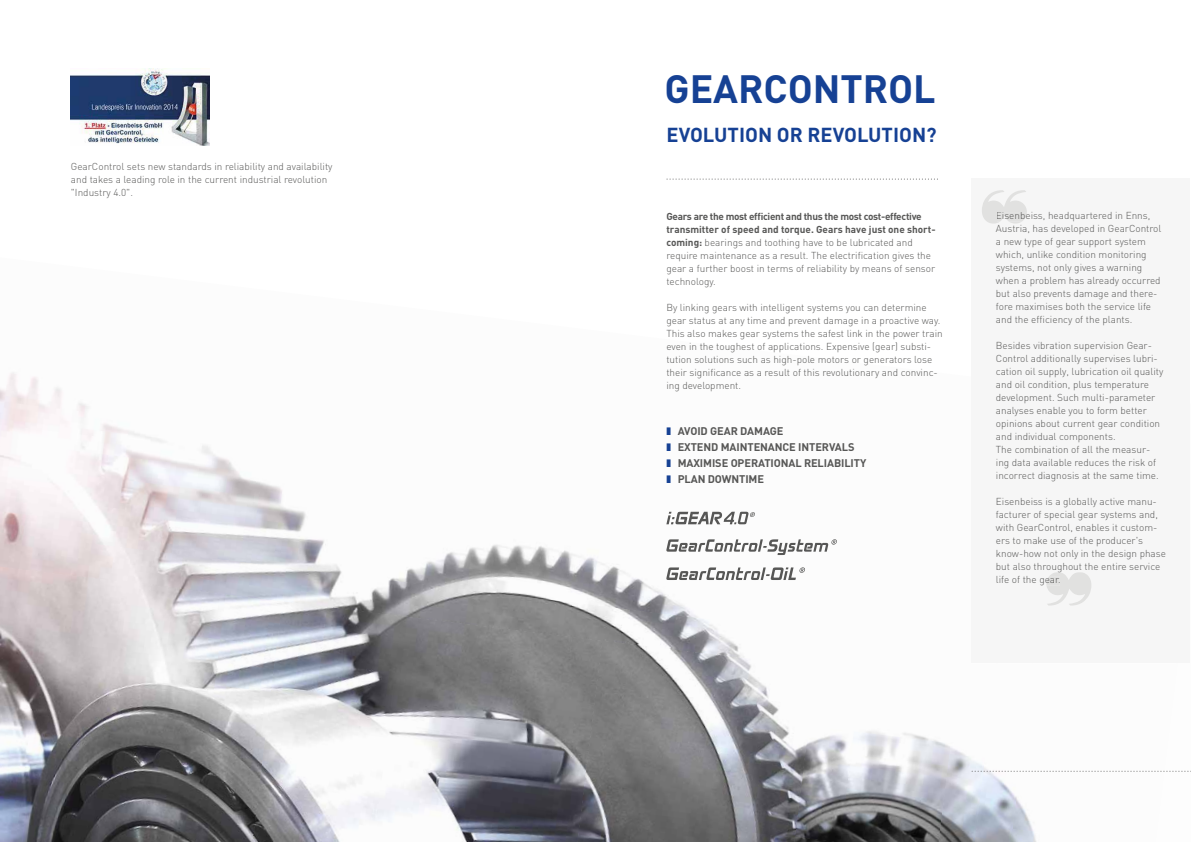
<style>
.page{position:relative;width:1191px;height:842px;background:#fff}
.page>*{position:absolute;margin:0;border:0;box-sizing:border-box;transform-origin:0 0}
.t1{font:700 39px "DIN";color:#164194}
.t2{font:700 20px "DIN";color:#164194}
.t3{font:700 11px/16px "DIN";letter-spacing:-.01em;color:#575756}
.t4{font:300 10px/13px "DIN";color:#575756}
.t5{font:300 10px "DIN";color:#515150}
.s1{font-weight:700}
.s2{color:#164194}
</style>
<div class="page">
<img style="left:0;top:372px;width:250px;height:160px">
<img style="left:250px;top:480px;width:56px;height:52px">
<img style="left:816px;top:731px;width:122px;height:111px">
<img style="left:938px;top:741px;width:36px;height:101px">
<img style="left:0;top:532px;width:782px;height:109px">
<img style="left:974px;top:761px;width:59px;height:81px">
<img style="left:0;top:567px;width:282px;height:275px">
<img style="left:253px;top:601px;width:349px;height:241px">
<img style="left:577px;top:641px;width:239px;height:201px">
<img style="left:1010px;top:829px;width:27px;height:13px">
<img style="left:794px;top:836px;width:45px;height:6px">
<img style="left:252px;top:839px;width:27px;height:3px">
<svg style="left:971px;top:771px;width:220px;height:1px"></svg>
<div style="left:971px;top:179px;width:218px;height:484px;background:#f6f6f6"></div>
<svg style="left:666px;top:539px;width:171px;height:16px"></svg>
<svg style="left:666px;top:512px;width:89px;height:12px"></svg>
<svg style="left:666px;top:179px;width:272px;height:1px"></svg>
<img style="left:71px;top:68px;width:139px;height:77px">
<svg style="left:982px;top:190px;width:44px;height:34px"></svg>
<svg style="left:1046px;top:572px;width:45px;height:33px"></svg>
<svg style="left:666px;top:567px;width:139px;height:13px"></svg>
<p class="t4" style="left:71px;top:160px;width:263px">GearControl sets new standards in reliability and availability and takes a leading role in the current industrial revolution "Industry 4.0".</p>
<h1 class="t1" style="left:664px;top:64px;width:273px">GEARCONTROL</h1>
<h2 class="t2" style="left:666px;top:121px;width:272px">EVOLUTION OR REVOLUTION?</h2>
<p class="t4" style="left:666px;top:209px;width:271px"><span class="s1">Gears are the most efficient and thus the most cost-effective transmitter of speed and torque. Gears have just one short&shy;coming:</span> bearings and toothing have to be lubricated and require maintenance as a result. The electrification gives the gear a further boost in terms of reliability by means of sensor technology.</p>
<p class="t4" style="left:666px;top:300px;width:278px">By linking gears with intelligent systems you can determine gear status at any time and prevent damage in a proactive way.<br>This also makes gear systems the safest link in the power train even in the toughest of applications. Expensive (gear) substi&shy;tution solutions such as high-pole motors or generators lose their significance as a result of this revolutionary and convinc&shy;ing development.</p>
<p class="t3" style="left:666px;top:423px;width:201px"><span class="s2">❚</span> AVOID GEAR DAMAGE<br><span class="s2">❚</span> EXTEND MAINTENANCE INTERVALS<br><span class="s2">❚</span> MAXIMISE OPERATIONAL RELIABILITY <span class="s2">❚</span> PLAN DOWNTIME</p>
<p class="t5" style="left:996px;top:209px;width:156px">Eisenbeiss, headquartered in Enns,</p>
<p class="t4" style="left:996px;top:222px;width:167px">Austria, has developed in GearControl a new type of gear support system which, unlike condition monitoring systems, not only gives a warning when a problem has already occurred but also prevents damage and there&shy;fore maximises both the service life and the efficiency of the plants.</p>
<p class="t4" style="left:996px;top:339px;width:169px">Besides vibration supervision Gear-Control additionally supervises lubri&shy;cation oil supply, lubrication oil quality and oil condition, plus temperature development. Such multi-parameter analyses enable you to form better opinions about current gear condition and individual components.<br>The combination of all the measur&shy;ing data available reduces the risk of incorrect diagnosis at the same time.</p>
<p class="t4" style="left:996px;top:495px;width:172px">Eisenbeiss is a globally active manu&shy;facturer of special gear systems and, with GearControl, enables it custom&shy;ers to make use of the producer's know-how not only in the design phase but also throughout the entire service life of the gear.</p>
</div>
